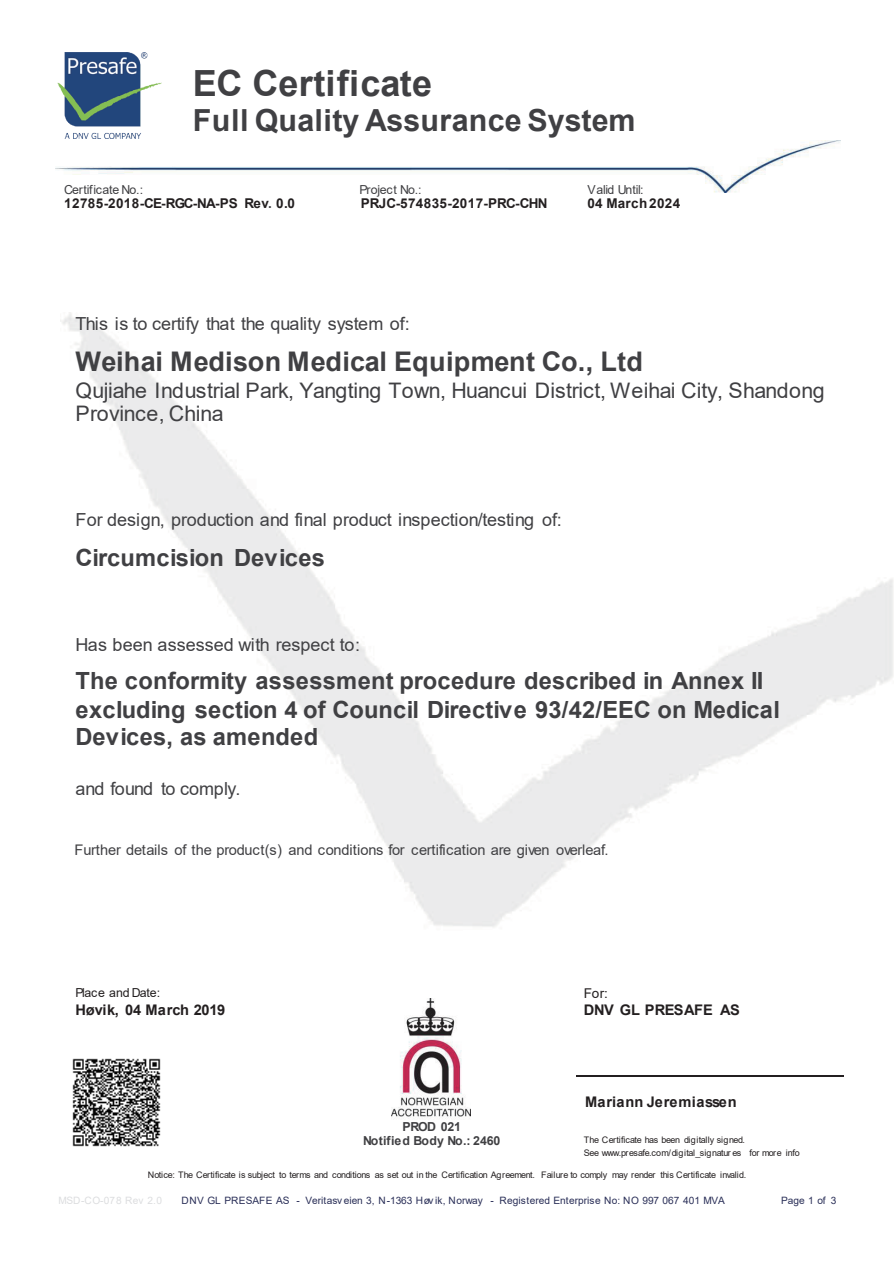
<style>
.page{position:relative;width:894px;height:1264px;background:#fff}
.page>*{position:absolute;margin:0;border:0;box-sizing:border-box;transform-origin:0 0}
.t1{font:700 36px "Arial";letter-spacing:.01em;color:#404043}
.t2{font:700 30.45px "Arial";color:#404043}
.t3{font:700 27px "Arial";letter-spacing:.01em;color:#404043}
.t4{font:700 23.7px/27.6px "Arial";letter-spacing:.005em;color:#404043}
.t5{font:21.3px/23.7px "Arial";letter-spacing:-.015em;color:#404043}
.t6{font:18px "Arial";color:#404043}
.t7{font:18px "Arial";letter-spacing:-.025em;color:#404043}
.t8{font:14.7px "Arial";letter-spacing:-.02em;color:#404043}
.t9{font:700 14.7px "Arial";letter-spacing:.03em;color:#231f20}
.t10{font:700 14.7px "Arial";letter-spacing:-.005em;color:#231f20}
.t11{font:700 14.7px "Arial";letter-spacing:-.03em;color:#231f20}
.t12{font:700 13.5px "Arial";letter-spacing:.025em;color:#231f20}
.t13{font:13.5px "Arial";color:#231f20}
.t14{font:12.3px "Arial";letter-spacing:-.01em;color:#404043}
.t15{font:700 12.3px/13.5px "Arial";letter-spacing:-.01em;color:#404043;text-align:center}
.t16{font:12.3px "Arial";letter-spacing:-.01em;color:#231f20}
.t17{font:10.2px "Arial";color:#292e57}
.t18{font:10.2px "Arial";color:#dcdddf}
.t19{font:9px/12.3px "Arial";letter-spacing:-.025em;color:#231f20}
.s1{color:#404043}
</style>
<div class="page">
<img style="left:56px;top:140px;width:783px;height:53px">
<img style="left:57px;top:53px;width:104px;height:85px">
<img style="left:392px;top:998px;width:78px;height:121px">
<hr style="left:576px;top:1075px;width:267px;height:1px;background:#231f20">
<img style="left:72px;top:1058px;width:89px;height:89px">
<h1 class="t1" style="left:193px;top:58px;width:241px">EC Certificate</h1>
<h2 class="t2" style="left:193px;top:98px;width:444px">Full Quality Assurance System</h2>
<h3 class="t14" style="left:64px;top:181px;width:80px">Certificate No.:</h3>
<h3 class="t14" style="left:359px;top:181px;width:63px">Project No.:</h3>
<h3 class="t14" style="left:587px;top:181px;width:58px">Valid Until:</h3>
<h3 class="t12" style="left:64px;top:194px;width:232px">12785-2018-CE-RGC-NA-PS Rev<span class="s1">.</span> 0.0</h3>
<h3 class="t12" style="left:360px;top:194px;width:188px">PRJC-574835-2017-PRC-CHN</h3>
<h3 class="t12" style="left:587px;top:194px;width:94px">04 March2024</h3>
<h3 class="t7" style="left:75px;top:311px;width:335px">This is to certify that the quality system of:</h3>
<h3 class="t3" style="left:75px;top:342px;width:568px">Weihai Medison Medical Equipment Co., Ltd</h3>
<h3 class="t5" style="left:75px;top:378px;width:750px">Qujiahe Industrial Park, Yangting Town, Huancui District, Weihai City, Shandong<br>Province, China</h3>
<h3 class="t6" style="left:75px;top:507px;width:487px">For design, production and final product inspection/testing of:</h3>
<h3 class="t4" style="left:75px;top:543px;width:251px">Circumcision Devices</h3>
<h3 class="t6" style="left:75px;top:632px;width:286px">Has been assessed with respect to:</h3>
<h3 class="t4" style="left:75px;top:667px;width:705px">The conformity assessment procedure described in Annex II excluding section 4 of Council Directive 93/42/EEC on Medical<br>Devices, as amended</h3>
<h3 class="t7" style="left:75px;top:776px;width:166px">and found to comply.</h3>
<h3 class="t8" style="left:74px;top:839px;width:535px">Further details of the product(s) and conditions for certification are given overleaf.</h3>
<h3 class="t16" style="left:75px;top:984px;width:86px">Place and Date:</h3>
<h3 class="t13" style="left:584px;top:984px;width:25px">For:</h3>
<h3 class="t10" style="left:75px;top:999px;width:151px">Høvik, 04 March 2019</h3>
<h3 class="t11" style="left:584px;top:999px;width:157px">DNV GL PRESAFE AS</h3>
<h3 class="t9" style="left:585px;top:1091px;width:153px">Mariann Jeremiassen</h3>
<p class="t19" style="left:583px;top:1134px;width:217px">The Certificate has been digitally signed.<br>See www.presafe.com/digital_signatur es for more info</p>
<p class="t19" style="left:148px;top:1168px;width:600px">Notice: The Certificate is subject to terms and conditions as set out in the Certification Agreement. Failure to comply may render this Certificate invalid.</p>
<p class="t18" style="left:59px;top:1193px;width:105px">MSD-CO-078 Rev 2.0</p>
<p class="t17" style="left:181px;top:1193px;width:544px">DNV GL PRESAFE AS - Veritasv eien 3, N-1363 Høv ik, Norway - Registered Enterprise No: NO 997 067 401 MVA</p>
<p class="t17" style="left:781px;top:1193px;width:57px">Page 1 of 3</p>
<h3 class="t15" style="left:363px;top:1120px;width:139px">PROD 021<br>Notified Body No.: 2460</h3>
</div>
